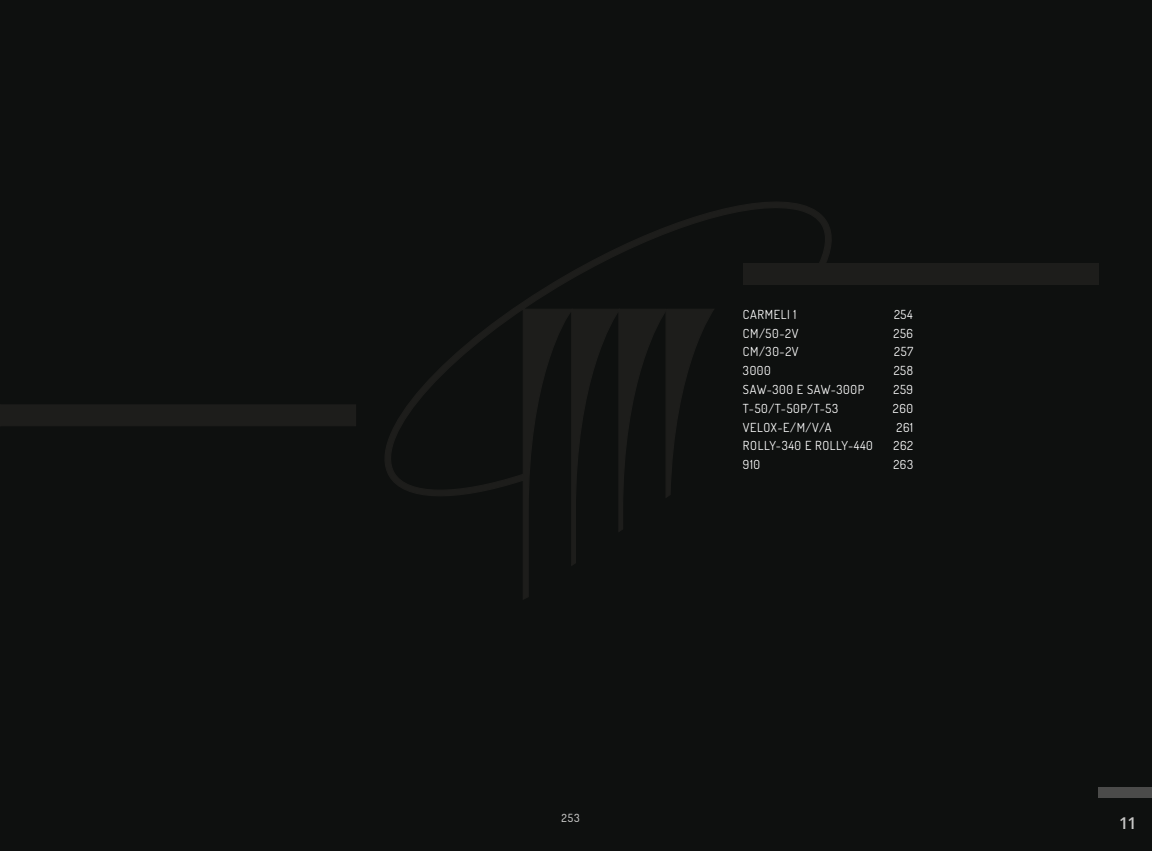
<style>
.page{position:relative;width:1152px;height:851px;background:#fff}
.page>*{position:absolute;margin:0;border:0;box-sizing:border-box;transform-origin:0 0}
.t1{font:600 16.25px "Open Sans";color:#c7c7c6}
.t2{font:12.5px "Dosis";letter-spacing:.05em;color:#fff}
.t3{font:500 11.25px "Dosis";color:#c7c7c6}
</style>
<div class="page">
<div style="left:0;top:0;width:1152px;height:850px;background:#0e100f"></div>
<svg style="left:385px;top:202px;width:447px;height:397px"></svg>
<svg style="left:665px;top:308px;width:50px;height:191px"></svg>
<div style="left:743px;top:263px;width:355px;height:22px;background:#1d1d1b"></div>
<div style="left:0;top:404px;width:356px;height:22px;background:#1d1d1b"></div>
<div style="left:1098px;top:786px;width:54px;height:11px;background:#4b4b4a"></div>
<p class="t3" style="left:561px;top:810px;width:20px">253</p>
<p class="t2" style="left:743px;top:306px;width:55px">CARMELI 1</p>
<p class="t2" style="left:894px;top:306px;width:20px">254</p>
<p class="t2" style="left:743px;top:325px;width:57px">CM/50-2V</p>
<p class="t2" style="left:893px;top:325px;width:21px">256</p>
<p class="t2" style="left:743px;top:343px;width:57px">CM/30-2V</p>
<p class="t2" style="left:894px;top:343px;width:20px">257</p>
<p class="t2" style="left:743px;top:362px;width:29px">3000</p>
<p class="t2" style="left:893px;top:362px;width:21px">258</p>
<p class="t2" style="left:743px;top:381px;width:123px">SAW-300 E SAW-300P</p>
<p class="t2" style="left:893px;top:381px;width:21px">259</p>
<p class="t2" style="left:743px;top:400px;width:97px">T-50/T-50P/T-53</p>
<p class="t2" style="left:892px;top:400px;width:22px">260</p>
<p class="t2" style="left:743px;top:418px;width:90px">VELOX-E/M/V/A</p>
<p class="t2" style="left:896px;top:418px;width:18px">261</p>
<p class="t2" style="left:743px;top:437px;width:131px">ROLLY-340 E ROLLY-440</p>
<p class="t2" style="left:893px;top:437px;width:21px">262</p>
<p class="t2" style="left:743px;top:456px;width:19px">910</p>
<p class="t2" style="left:893px;top:456px;width:21px">263</p>
<h1 class="t1" style="left:1119px;top:812px;width:19px">11</h1>
</div>
